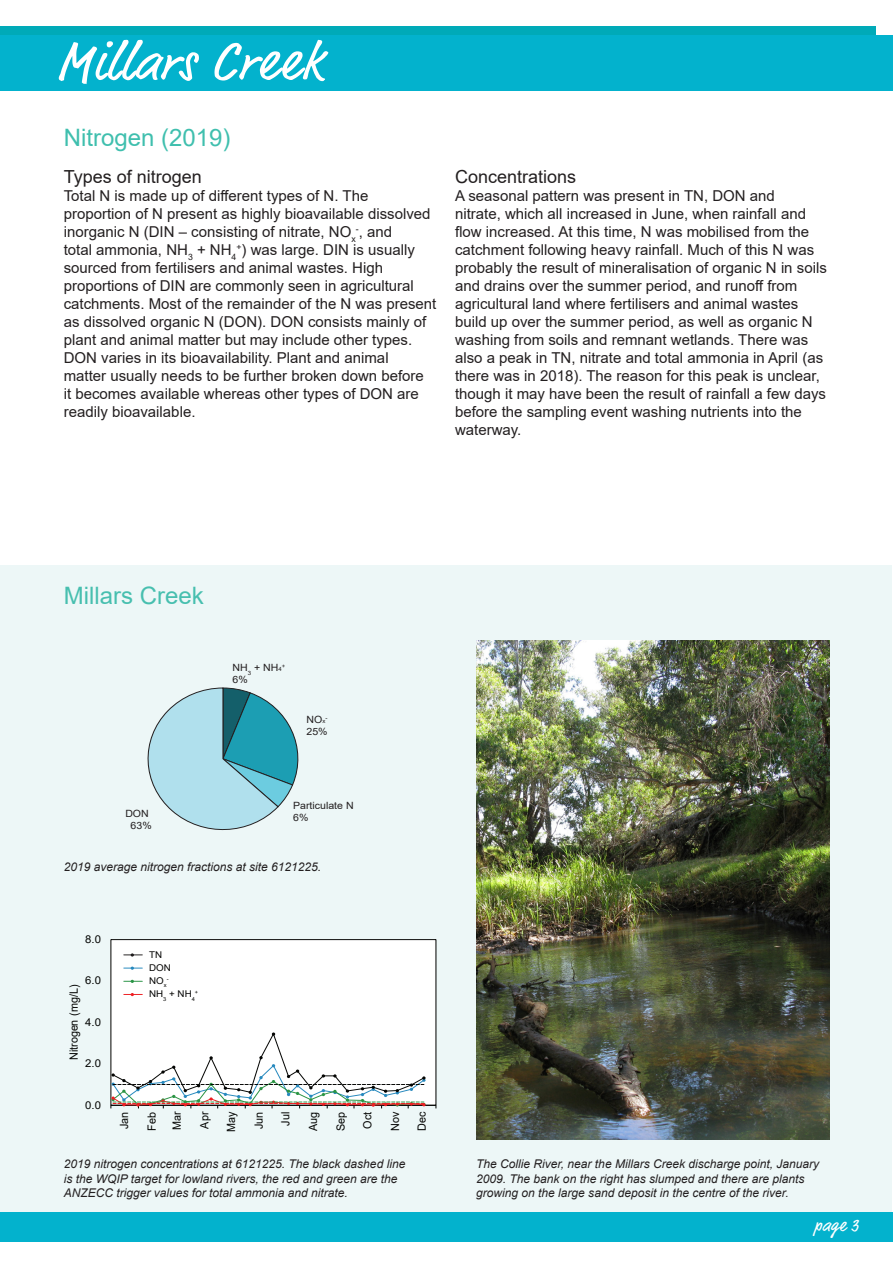
<style>
.page{position:relative;width:893px;height:1263px;background:#fff}
.page>*{position:absolute;margin:0;border:0;box-sizing:border-box;transform-origin:0 0}
.t1{font:54px "Market Web";letter-spacing:.035em;color:#fff}
.heading1{font:24px "Arial";color:#3fbfae}
.body_copy{font:24px "Arial";color:#47bfaf}
.sub-heading{font:18px "Arial";color:#231f20}
.t2{font:18px "Market Web";color:#fff}
.body_copy-2{font:15px/18px "Arial";color:#231f20}
.t3{font:italic 12px/14.4px "Arial";color:#231f20}
.t4{font:11.4px/24.9px "Arial";color:#040503;scale:.95 1}
.t5{font:10.8px "Arial";color:#040503;scale:1.05 1}
.t6{font:10.05px/12px "Arial";color:#231f20;text-align:center;scale:1.06 1}
.t7{font:9.3px/13.2px "Arial";color:#050504;scale:1.05 1}
.t8{font:5.85px "Arial";color:#231f20;scale:1.06 1}
.t9{font:5.4px "Arial";color:#050504;scale:1.05 1}
.s1{font-size:5.7px}
</style>
<div class="page">
<div style="left:0;top:27px;width:875px;height:64px;background:#00aab8"></div>
<div style="left:0;top:35px;width:893px;height:56px;background:#03b2cd"></div>
<div style="left:0;top:1212px;width:893px;height:30px;background:#03b2cd"></div>
<div style="left:0;top:566px;width:891px;height:646px;background:#edf7f7"></div>
<div style="left:111px;top:939px;width:325px;height:166px;background:#fff"></div>
<div style="left:110px;top:939px;width:326px;height:167px;border:1px solid #040503"></div>
<hr style="left:111px;top:1105px;width:325px;height:1px;background:#040503">
<svg style="left:110px;top:1032px;width:316px;height:76px"></svg>
<svg style="left:124px;top:953px;width:18px;height:3px"></svg>
<svg style="left:124px;top:966px;width:18px;height:4px"></svg>
<svg style="left:124px;top:980px;width:18px;height:3px"></svg>
<svg style="left:124px;top:993px;width:18px;height:3px"></svg>
<svg style="left:147px;top:687px;width:152px;height:144px"></svg>
<img style="left:476px;top:641px;width:353px;height:499px">
<p class="t1" style="left:57px;top:30px;width:267px">Millars Creek</p>
<p class="heading1" style="left:64px;top:121px;width:168px">Nitrogen (2019)</p>
<p class="sub-heading" style="left:64px;top:164px;width:140px">Types of nitrogen</p>
<p class="body_copy-2" style="left:64px;top:187px;width:374px">Total N is made up of different types of N. The proportion of N present as highly bioavailable dissolved inorganic N (DIN – consisting of nitrate, NO<sub>x</sub><sup>-</sup>, and<br>total ammonia, NH<sub>3</sub> + NH<sub>4</sub><sup>+</sup>) was large. DIN is usually sourced from fertilisers and animal wastes. High proportions of DIN are commonly seen in agricultural catchments. Most of the remainder of the N was present as dissolved organic N (DON). DON consists mainly of plant and animal matter but may include other types.<br>DON varies in its bioavailability. Plant and animal<br>matter usually needs to be further broken down before<br>it becomes available whereas other types of DON are readily bioavailable.</p>
<p class="sub-heading" style="left:455px;top:164px;width:123px">Concentrations</p>
<p class="body_copy-2" style="left:455px;top:187px;width:373px">A seasonal pattern was present in TN, DON and<br>nitrate, which all increased in June, when rainfall and flow increased. At this time, N was mobilised from the catchment following heavy rainfall. Much of this N was probably the result of mineralisation of organic N in soils and drains over the summer period, and runoff from agricultural land where fertilisers and animal wastes build up over the summer period, as well as organic N washing from soils and remnant wetlands. There was also a peak in TN, nitrate and total ammonia in April (as there was in 2018). The reason for this peak is unclear, though it may have been the result of rainfall a few days before the sampling event washing nutrients into the waterway.</p>
<p class="body_copy" style="left:64px;top:579px;width:141px">Millars Creek</p>
<p class="t6" style="left:233px;top:662px;width:48px">NH<sub>3</sub> + NH<span class="s1">4</span></p>
<p class="t8" style="left:282px;top:662px;width:5px">+</p>
<p class="t6" style="left:233px;top:674px;width:16px">6%</p>
<p class="t6" style="left:306px;top:713px;width:19px">NO<span class="s1">x</span></p>
<p class="t8" style="left:325px;top:714px;width:3px">-</p>
<p class="t6" style="left:306px;top:725px;width:21px">25%</p>
<p class="t6" style="left:125px;top:807px;width:26px">DON<br>63%</p>
<p class="t6" style="left:293px;top:799px;width:59px;text-align:left">Particulate N<br>6%</p>
<p class="t3" style="left:64px;top:859px;width:259px">2019 average nitrogen fractions at site 6121225.</p>
<p class="t5" style="left:85px;top:932px;width:17px">8.0</p>
<p class="t5" style="left:85px;top:973px;width:17px">6.0</p>
<p class="t4" style="left:61px;top:1060px;width:81px;rotate:-90deg">Nitrogen (mg/L)</p>
<p class="t5" style="left:85px;top:1014px;width:17px">4.0</p>
<p class="t5" style="left:85px;top:1056px;width:17px">2.0</p>
<p class="t5" style="left:85px;top:1097px;width:17px">0.0</p>
<p class="t7" style="left:149px;top:948px;width:22px">TN<br>DON<br>NO<sub>x</sub></p>
<p class="t9" style="left:167px;top:975px;width:3px">-</p>
<p class="t7" style="left:149px;top:987px;width:45px">NH<sub>3</sub> + NH<sub>4</sub></p>
<p class="t9" style="left:195px;top:989px;width:5px">+</p>
<p class="t4" style="left:112px;top:1129px;width:20px;rotate:-90deg">Jan</p>
<p class="t4" style="left:139px;top:1130px;width:21px;rotate:-90deg">Feb<br>Mar</p>
<p class="t4" style="left:192px;top:1129px;width:19px;rotate:-90deg">Apr</p>
<p class="t4" style="left:219px;top:1132px;width:23px;rotate:-90deg">May</p>
<p class="t4" style="left:246px;top:1129px;width:20px;rotate:-90deg">Jun</p>
<p class="t4" style="left:273px;top:1126px;width:16px;rotate:-90deg">Jul</p>
<p class="t4" style="left:301px;top:1131px;width:22px;rotate:-90deg">Aug</p>
<p class="t4" style="left:328px;top:1131px;width:22px;rotate:-90deg">Sep</p>
<p class="t4" style="left:355px;top:1129px;width:19px;rotate:-90deg">Oct</p>
<p class="t4" style="left:382px;top:1131px;width:22px;rotate:-90deg">Nov</p>
<p class="t4" style="left:409px;top:1131px;width:22px;rotate:-90deg">Dec</p>
<p class="t3" style="left:64px;top:1157px;width:343px">2019 nitrogen concentrations at 6121225. The black dashed line is the WQIP target for lowland rivers, the red and green are the<br>ANZECC trigger values for total ammonia and nitrate.</p>
<p class="t3" style="left:476px;top:1157px;width:344px">The Collie River, near the Millars Creek discharge point, January<br>2009. The bank on the right has slumped and there are plants growing on the large sand deposit in the centre of the river.</p>
<p class="t2" style="left:814px;top:1215px;width:46px">page 3</p>
</div>
